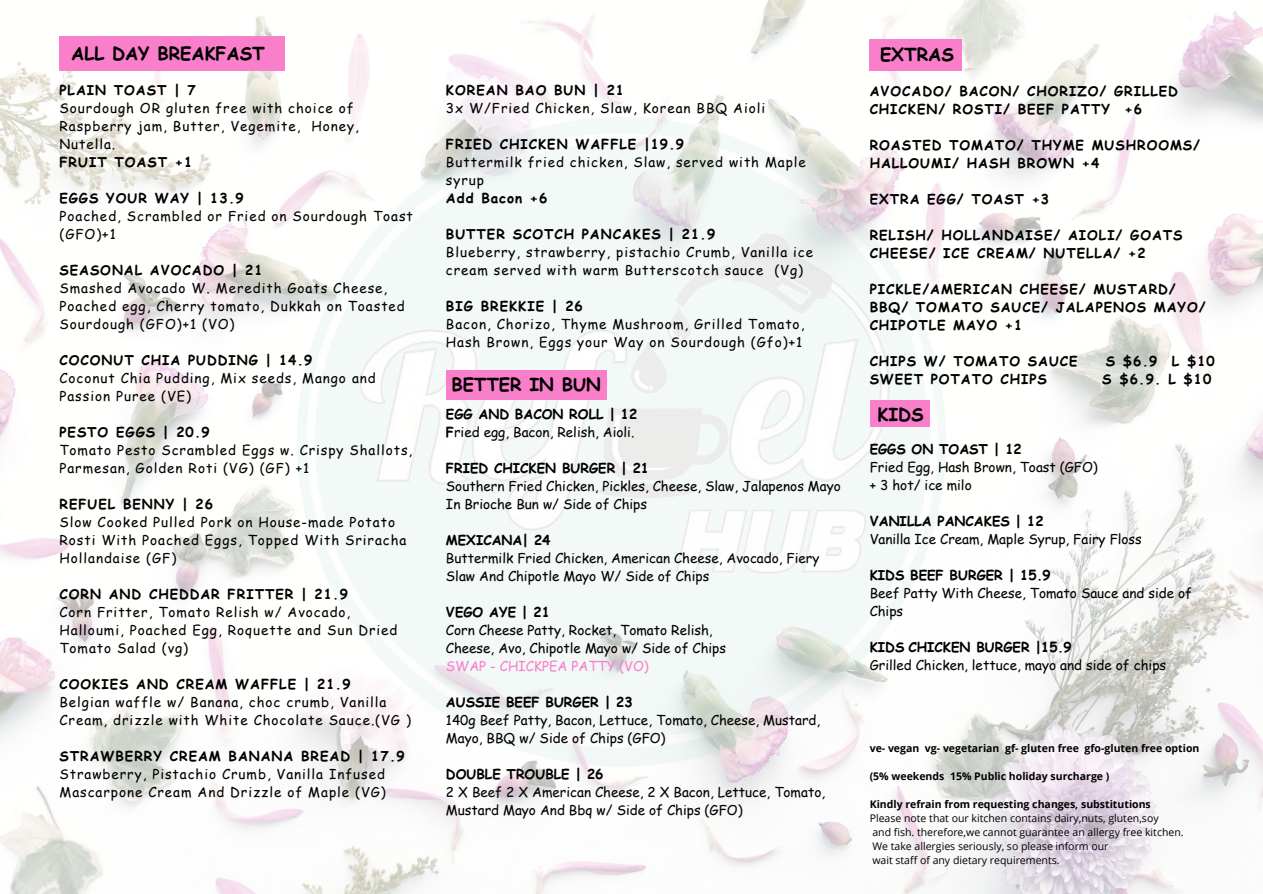
<style>
.page{position:relative;width:1263px;height:894px;background:#fff}
.page>*{position:absolute;margin:0;border:0;box-sizing:border-box;transform-origin:0 0}
.t1{font:700 18px "Comic Sans MS";color:#000}
.t2{font:13.5px/18px "Comic Sans MS";letter-spacing:.07em;color:#000}
.t3{font:13.5px/18px "Comic Sans MS";color:#000}
.t4{font:700 13.5px/18px "Comic Sans MS";letter-spacing:.07em;color:#000}
.t5{font:700 13.5px "Comic Sans MS";color:#000}
.t6{font:13.5px "Comic Sans MS";color:#fa7fcb}
.t7{font:10.5px "Open Sans";color:#000}
.t8{font:700 10.5px "Open Sans";color:#000}
.s1{font-weight:700}
</style>
<div class="page">
<img style="left:0;top:0;width:1263px;height:893px">
<img style="left:297px;top:117px;width:649px;height:649px;border-radius:50%">
<div style="left:446px;top:370px;width:160px;height:29px;background:#fa7fcb"></div>
<div style="left:870px;top:400px;width:59px;height:27px;background:#fa7fcb"></div>
<div style="left:59px;top:36px;width:226px;height:35px;background:#fa7fcb"></div>
<div style="left:870px;top:40px;width:92px;height:31px;background:#fa7fcb"></div>
<p class="t1" style="left:71px;top:40px;width:195px">ALL DAY BREAKFAST</p>
<p class="t4" style="left:59px;top:80px;width:138px">PLAIN TOAST | 7</p>
<p class="t2" style="left:59px;top:98px;width:301px">Sourdough OR gluten free with choice of<br>Raspberry jam, Butter, Vegemite, Honey,<br>Nutella.</p>
<p class="t4" style="left:59px;top:152px;width:134px">FRUIT TOAST +1</p>
<p class="t4" style="left:59px;top:188px;width:186px">EGGS YOUR WAY | 13.9</p>
<p class="t2" style="left:59px;top:206px;width:355px">Poached, Scrambled or Fried on Sourdough Toast (GFO)+1</p>
<p class="t4" style="left:59px;top:260px;width:205px">SEASONAL AVOCADO | 21</p>
<p class="t2" style="left:59px;top:278px;width:347px">Smashed Avocado W. Meredith Goats Cheese,<br>Poached egg, Cherry tomato, Dukkah on Toasted<br>Sourdough (GFO)+1 (VO)</p>
<p class="t4" style="left:59px;top:350px;width:254px">COCONUT CHIA PUDDING | 14.9</p>
<p class="t2" style="left:59px;top:368px;width:318px">Coconut Chia Pudding, Mix seeds, Mango and<br>Passion Puree (VE)</p>
<p class="t4" style="left:59px;top:422px;width:152px">PESTO EGGS | 20.9</p>
<p class="t2" style="left:59px;top:440px;width:354px">Tomato Pesto Scrambled Eggs w. Crispy Shallots,<br>Parmesan, Golden Roti (VG) (GF) +1</p>
<p class="t4" style="left:59px;top:494px;width:155px">REFUEL BENNY | 26</p>
<p class="t2" style="left:59px;top:512px;width:348px">Slow Cooked Pulled Pork on House-made Potato<br>Rosti With Poached Eggs, Topped With Sriracha<br>Hollandaise (GF)</p>
<p class="t4" style="left:59px;top:584px;width:290px">CORN AND CHEDDAR FRITTER | 21.9</p>
<p class="t2" style="left:59px;top:602px;width:340px">Corn Fritter, Tomato Relish w/ Avocado,<br>Halloumi, Poached Egg, Roquette and Sun Dried<br>Tomato Salad (vg)</p>
<p class="t4" style="left:59px;top:674px;width:293px">COOKIES AND CREAM WAFFLE | 21.9</p>
<p class="t2" style="left:59px;top:692px;width:353px">Belgian waffle w/ Banana, choc crumb, Vanilla<br>Cream, drizzle with White Chocolate Sauce.(VG )</p>
<p class="t4" style="left:59px;top:746px;width:347px">STRAWBERRY CREAM BANANA BREAD | 17.9</p>
<p class="t2" style="left:59px;top:764px;width:328px">Strawberry, Pistachio Crumb, Vanilla Infused<br>Mascarpone Cream And Drizzle of Maple (VG)</p>
<p class="t4" style="left:446px;top:80px;width:180px">KOREAN BAO BUN | 21</p>
<p class="t2" style="left:446px;top:98px;width:321px">3x W/Fried Chicken, Slaw, Korean BBQ Aioli</p>
<p class="t4" style="left:446px;top:134px;width:240px">FRIED CHICKEN WAFFLE |19.9</p>
<p class="t2" style="left:446px;top:152px;width:361px">Buttermilk fried chicken, Slaw, served with Maple syrup</p>
<p class="t4" style="left:446px;top:188px;width:103px">Add Bacon +6</p>
<p class="t4" style="left:446px;top:224px;width:271px">BUTTER SCOTCH PANCAKES | 21.9</p>
<p class="t2" style="left:446px;top:242px;width:369px">Blueberry, strawberry, pistachio Crumb, Vanilla ice cream served with warm Butterscotch sauce (Vg)</p>
<p class="t4" style="left:446px;top:296px;width:138px">BIG BREKKIE | 26</p>
<p class="t2" style="left:446px;top:314px;width:360px">Bacon, Chorizo, Thyme Mushroom, Grilled Tomato,<br>Hash Brown, Eggs your Way on Sourdough (Gfo)+1</p>
<p class="t1" style="left:451px;top:371px;width:151px">BETTER IN BUN</p>
<p class="t3" style="left:446px;top:404px;width:193px"><span class="s1">EGG AND BACON ROLL | 12<br>F</span>ried egg, Bacon, Relish, Aioli.</p>
<p class="t5" style="left:446px;top:458px;width:205px">FRIED CHICKEN BURGER | 21</p>
<p class="t3" style="left:446px;top:476px;width:396px">Southern Fried Chicken, Pickles, Cheese, Slaw, Jalapenos Mayo<br>In Brioche Bun w/ Side of Chips</p>
<p class="t5" style="left:446px;top:530px;width:106px">MEXICANA| 24</p>
<p class="t3" style="left:446px;top:548px;width:375px">Buttermilk Fried Chicken, American Cheese, Avocado, Fiery<br>Slaw And Chipotle Mayo W/ Side of Chips</p>
<p class="t5" style="left:446px;top:602px;width:106px">VEGO AYE | 21</p>
<p class="t3" style="left:446px;top:620px;width:282px">Corn Cheese Patty, Rocket, Tomato Relish,<br>Cheese, Avo, Chipotle Mayo w/ Side of Chips</p>
<p class="t6" style="left:446px;top:656px;width:204px">SWAP - CHICKPEA PATTY (VO)</p>
<p class="t5" style="left:446px;top:692px;width:188px">AUSSIE BEEF BURGER | 23</p>
<p class="t3" style="left:446px;top:710px;width:376px">140g Beef Patty, Bacon, Lettuce, Tomato, Cheese, Mustard,<br>Mayo, BBQ w/ Side of Chips (GFO)</p>
<p class="t5" style="left:446px;top:764px;width:159px">DOUBLE TROUBLE | 26</p>
<p class="t3" style="left:446px;top:782px;width:381px">2 X Beef 2 X American Cheese, 2 X Bacon, Lettuce, Tomato,<br>Mustard Mayo And Bbq w/ Side of Chips (GFO)</p>
<p class="t1" style="left:880px;top:41px;width:75px">EXTRAS</p>
<h1 class="t4" style="left:870px;top:81px;width:310px">AVOCADO/ BACON/ CHORIZO/ GRILLED<br>CHICKEN/ ROSTI/ BEEF PATTY +6</h1>
<h1 class="t4" style="left:870px;top:135px;width:332px">ROASTED TOMATO/ THYME MUSHROOMS/<br>HALLOUMI/ HASH BROWN +4</h1>
<h1 class="t4" style="left:870px;top:189px;width:181px">EXTRA EGG/ TOAST +3</h1>
<h2 class="t4" style="left:870px;top:225px;width:314px">RELISH/ HOLLANDAISE/ AIOLI/ GOATS<br>CHEESE/ ICE CREAM/ NUTELLA/ +2</h2>
<h2 class="t4" style="left:870px;top:279px;width:337px">PICKLE/AMERICAN CHEESE/ MUSTARD/<br>BBQ/ TOMATO SAUCE/ JALAPENOS MAYO/<br>CHIPOTLE MAYO +1</h2>
<h2 class="t4" style="left:870px;top:351px;width:209px">CHIPS W/ TOMATO SAUCE</h2>
<h2 class="t4" style="left:1106px;top:351px;width:110px">S $6.9 L $10</h2>
<h2 class="t4" style="left:870px;top:369px;width:179px">SWEET POTATO CHIPS</h2>
<h2 class="t4" style="left:1102px;top:369px;width:110px">S $6.9. L $10</h2>
<p class="t1" style="left:877px;top:401px;width:48px">KIDS</p>
<p class="t5" style="left:870px;top:439px;width:154px">EGGS ON TOAST | 12</p>
<p class="t3" style="left:870px;top:457px;width:230px">Fried Egg, Hash Brown, Toast (GFO) + 3 hot/ ice milo</p>
<p class="t5" style="left:870px;top:511px;width:175px">VANILLA PANCAKES | 12</p>
<p class="t3" style="left:870px;top:529px;width:274px">Vanilla Ice Cream, Maple Syrup, Fairy Floss</p>
<p class="t5" style="left:870px;top:565px;width:183px">KIDS BEEF BURGER | 15.9</p>
<p class="t3" style="left:870px;top:583px;width:324px">Beef Patty With Cheese, Tomato Sauce and side of<br>Chips</p>
<p class="t5" style="left:870px;top:637px;width:204px">KIDS CHICKEN BURGER |15.9</p>
<p class="t3" style="left:870px;top:655px;width:298px">Grilled Chicken, lettuce, mayo and side of chips</p>
<h2 class="t8" style="left:870px;top:740px;width:331px">ve- vegan vg- vegetarian gf- gluten free gfo-gluten free option</h2>
<h2 class="t8" style="left:870px;top:768px;width:241px">(5% weekends 15% Public holiday surcharge )</h2>
<h2 class="t8" style="left:870px;top:796px;width:283px">Kindly refrain from requesting changes, substitutions</h2>
<p class="t7" style="left:870px;top:810px;width:290px">Please note that our kitchen contains dairy,nuts, gluten,soy</p>
<h1 class="t7" style="left:872px;top:824px;width:313px">and fish. therefore,we cannot guarantee an allergy free kitchen.</h1>
<h4 class="t7" style="left:872px;top:838px;width:238px">We take allergies seriously, so please inform our</h4>
<h4 class="t7" style="left:872px;top:852px;width:189px">wait staff of any dietary requirements.</h4>
</div>
